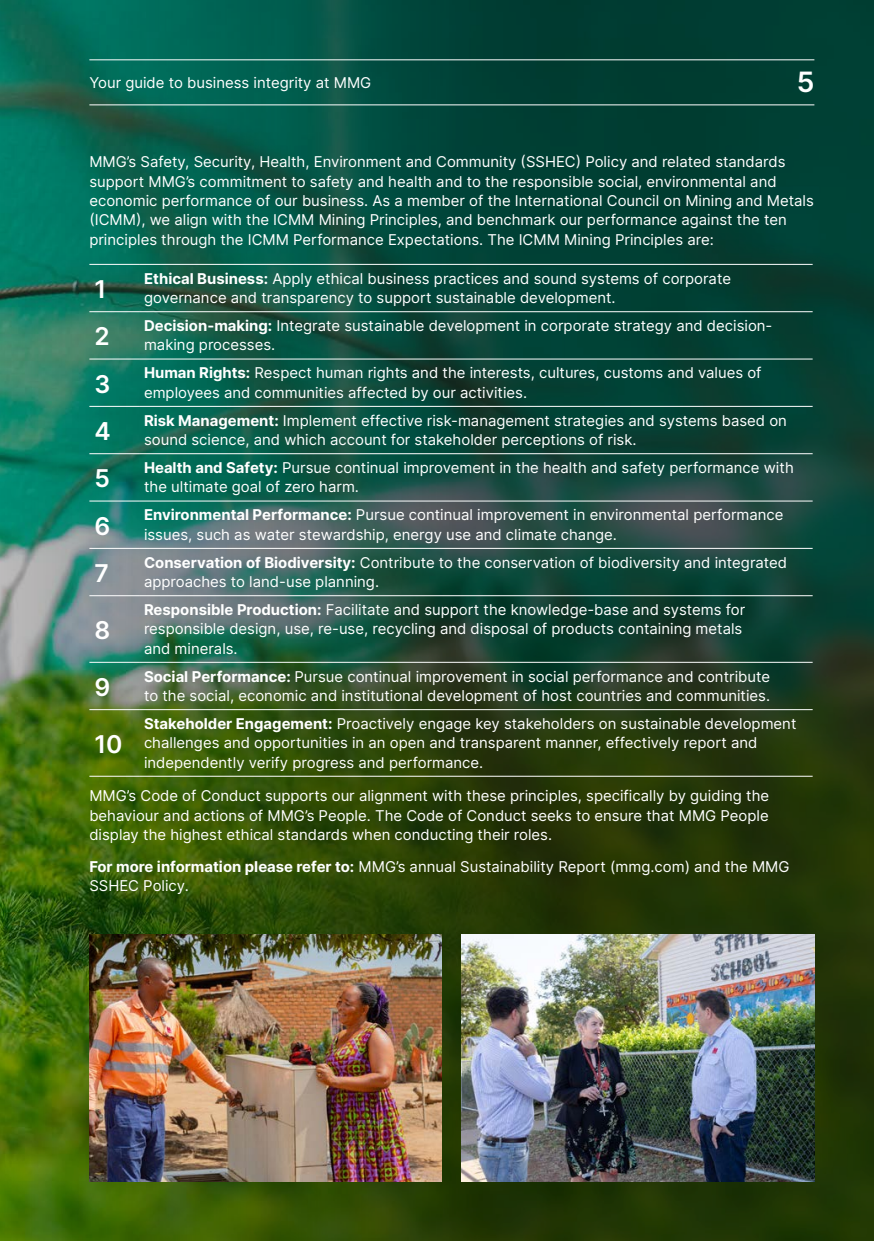
<style>
.page{position:relative;width:874px;height:1241px;background:#fff}
.page>*{position:absolute;margin:0;border:0;box-sizing:border-box;transform-origin:0 0}
.t1{font:600 28px "Inter";color:#fff}
.A_subhead{font:600 24.5px "Inter";color:#fff}
.A_Body{font:14.88px/19.2px "Inter";color:#fff}
.s1{font-weight:700}
</style>
<div class="page">
<img style="left:0;top:0;width:873px;height:1240px">
<hr style="left:89px;top:264px;width:50px;height:1px;background:#fff">
<hr style="left:139px;top:264px;width:673px;height:1px;background:#fff">
<hr style="left:89px;top:311px;width:50px;height:1px;background:#fff">
<hr style="left:139px;top:311px;width:673px;height:1px;background:#fff">
<hr style="left:89px;top:358px;width:50px;height:1px;background:#fff">
<hr style="left:139px;top:358px;width:673px;height:1px;background:#fff">
<hr style="left:89px;top:406px;width:50px;height:1px;background:#fff">
<hr style="left:139px;top:406px;width:673px;height:1px;background:#fff">
<hr style="left:89px;top:453px;width:50px;height:1px;background:#fff">
<hr style="left:139px;top:453px;width:673px;height:1px;background:#fff">
<hr style="left:89px;top:500px;width:50px;height:1px;background:#fff">
<hr style="left:139px;top:500px;width:673px;height:1px;background:#fff">
<hr style="left:89px;top:548px;width:50px;height:1px;background:#fff">
<hr style="left:139px;top:548px;width:673px;height:1px;background:#fff">
<hr style="left:89px;top:595px;width:50px;height:1px;background:#fff">
<hr style="left:139px;top:595px;width:673px;height:1px;background:#fff">
<hr style="left:89px;top:661px;width:50px;height:1px;background:#fff">
<hr style="left:139px;top:661px;width:673px;height:1px;background:#fff">
<hr style="left:89px;top:709px;width:50px;height:1px;background:#fff">
<hr style="left:139px;top:709px;width:673px;height:1px;background:#fff">
<hr style="left:89px;top:775px;width:50px;height:1px;background:#fff">
<hr style="left:139px;top:775px;width:673px;height:1px;background:#fff">
<img style="left:461px;top:933px;width:353px;height:248px">
<img style="left:89px;top:933px;width:352px;height:248px">
<hr style="left:89px;top:59px;width:725px;height:1px;background:#fff">
<hr style="left:89px;top:104px;width:725px;height:1px;background:#fff">
<p class="A_Body" style="left:89px;top:72px;width:283px">Your guide to business integrity at MMG</p>
<h1 class="t1" style="left:796px;top:62px;width:19px">5</h1>
<p class="A_Body" style="left:89px;top:152px;width:725px">MMG’s Safety, Security, Health, Environment and Community (SSHEC) Policy and related standards support MMG’s commitment to safety and health and to the responsible social, environmental and economic performance of our business. As a member of the International Council on Mining and Metals (ICMM), we align with the ICMM Mining Principles, and benchmark our performance against the ten principles through the ICMM Performance Expectations. The ICMM Mining Principles are:</p>
<p class="A_subhead" style="left:94px;top:271px;width:13px">1</p>
<p class="A_Body" style="left:144px;top:268px;width:588px"><span class="s1">Ethical Business:</span> Apply ethical business practices and sound systems of corporate governance and transparency to support sustainable development.</p>
<p class="A_subhead" style="left:94px;top:318px;width:17px">2</p>
<p class="A_Body" style="left:144px;top:316px;width:629px"><span class="s1">Decision-making:</span> Integrate sustainable development in corporate strategy and decision&shy;making processes.</p>
<p class="A_subhead" style="left:94px;top:366px;width:17px">3</p>
<p class="A_Body" style="left:144px;top:363px;width:619px"><span class="s1">Human Rights:</span> Respect human rights and the interests, cultures, customs and values of employees and communities affected by our activities.</p>
<p class="A_subhead" style="left:94px;top:413px;width:18px">4</p>
<p class="A_Body" style="left:144px;top:410px;width:644px"><span class="s1">Risk Management:</span> Implement effective risk-management strategies and systems based on sound science, and which account for stakeholder perceptions of risk.</p>
<p class="A_subhead" style="left:94px;top:460px;width:17px">5</p>
<p class="A_Body" style="left:144px;top:457px;width:651px"><span class="s1">Health and Safety:</span> Pursue continual improvement in the health and safety performance with the ultimate goal of zero harm.</p>
<p class="A_subhead" style="left:94px;top:508px;width:17px">6</p>
<p class="A_Body" style="left:144px;top:505px;width:640px"><span class="s1">Environmental Performance:</span> Pursue continual improvement in environmental performance issues, such as water stewardship, energy use and climate change.</p>
<p class="A_subhead" style="left:94px;top:555px;width:16px">7</p>
<p class="A_Body" style="left:144px;top:552px;width:644px"><span class="s1">Conservation of Biodiversity:</span> Contribute to the conservation of biodiversity and integrated approaches to land-use planning.</p>
<p class="A_subhead" style="left:94px;top:612px;width:17px">8</p>
<p class="A_Body" style="left:144px;top:599px;width:602px"><span class="s1">Responsible Production:</span> Facilitate and support the knowledge-base and systems for responsible design, use, re-use, recycling and disposal of products containing metals and minerals.</p>
<p class="A_subhead" style="left:94px;top:669px;width:17px">9</p>
<p class="A_Body" style="left:144px;top:666px;width:627px"><span class="s1">Social Performance:</span> Pursue continual improvement in social performance and contribute to the social, economic and institutional development of host countries and communities.</p>
<p class="A_subhead" style="left:94px;top:726px;width:30px">10</p>
<p class="A_Body" style="left:144px;top:713px;width:653px"><span class="s1">Stakeholder Engagement:</span> Proactively engage key stakeholders on sustainable development challenges and opportunities in an open and transparent manner, effectively report and independently verify progress and performance.</p>
<p class="A_Body" style="left:89px;top:785px;width:681px;text-align:justify">MMG’s Code of Conduct supports our alignment with these principles, specifically by guiding the behaviour and actions of MMG’s People. The Code of Conduct seeks to ensure that MMG People display the highest ethical standards when conducting their roles.</p>
<p class="A_Body" style="left:89px;top:856px;width:701px"><span class="s1">For more information please refer to:</span> MMG’s annual Sustainability Report (mmg.com) and the MMG<br>SSHEC Policy.</p>
</div>
